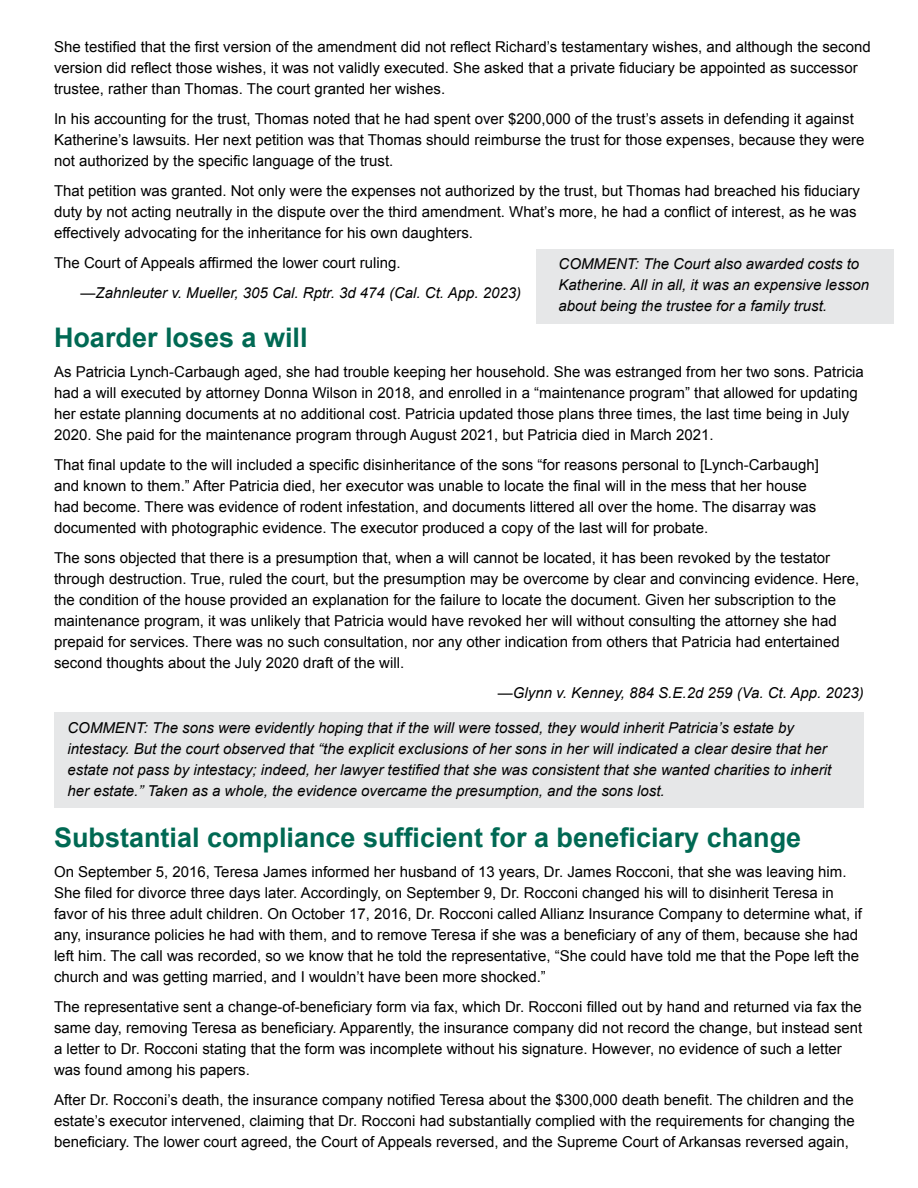
<style>
.page{position:relative;width:918px;height:1188px;background:#fff}
.page>*{position:absolute;margin:0;border:0;box-sizing:border-box;transform-origin:0 0}
.t1{font:700 27px "Arial";color:#006953}
.t2{font:15px/21px "Arial";color:#000}
.t3{font:italic 15px/21px "Arial";color:#000}
</style>
<div class="page">
<div style="left:536px;top:249px;width:357px;height:74px;background:#e6e7e8"></div>
<div style="left:54px;top:713px;width:810px;height:95px;background:#e6e7e8"></div>
<p class="t2" style="left:54px;top:36px;width:818px">She testified that the first version of the amendment did not reflect Richard’s testamentary wishes, and although the second version did reflect those wishes, it was not validly executed. She asked that a private fiduciary be appointed as successor trustee, rather than Thomas. The court granted her wishes.</p>
<p class="t2" style="left:54px;top:108px;width:812px">In his accounting for the trust, Thomas noted that he had spent over $200,000 of the trust’s assets in defending it against<br>Katherine’s lawsuits. Her next petition was that Thomas should reimburse the trust for those expenses, because they were not authorized by the specific language of the trust.</p>
<p class="t2" style="left:54px;top:180px;width:807px">That petition was granted. Not only were the expenses not authorized by the trust, but Thomas had breached his fiduciary duty by not acting neutrally in the dispute over the third amendment. What’s more, he had a conflict of interest, as he was effectively advocating for the inheritance for his own daughters.</p>
<p class="t2" style="left:54px;top:252px;width:348px">The Court of Appeals affirmed the lower court ruling.</p>
<p class="t3" style="left:81px;top:282px;width:442px">—Zahnleuter v. Mueller, 305 Cal. Rptr. 3d 474 (Cal. Ct. App. 2023)</p>
<p class="t3" style="left:559px;top:254px;width:312px">COMMENT: The Court also awarded costs to<br>Katherine. All in all, it was an expensive lesson about being the trustee for a family trust.</p>
<h1 class="t1" style="left:54px;top:320px;width:255px">Hoarder loses a will</h1>
<p class="t2" style="left:54px;top:362px;width:811px">As Patricia Lynch-Carbaugh aged, she had trouble keeping her household. She was estranged from her two sons. Patricia had a will executed by attorney Donna Wilson in 2018, and enrolled in a “maintenance program” that allowed for updating her estate planning documents at no additional cost. Patricia updated those plans three times, the last time being in July 2020. She paid for the maintenance program through August 2021, but Patricia died in March 2021.</p>
<p class="t2" style="left:54px;top:455px;width:766px">That final update to the will included a specific disinheritance of the sons “for reasons personal to [Lynch-Carbaugh] and known to them.” After Patricia died, her executor was unable to locate the final will in the mess that her house had become. There was evidence of rodent infestation, and documents littered all over the home. The disarray was documented with photographic evidence. The executor produced a copy of the last will for probate.</p>
<p class="t2" style="left:54px;top:548px;width:807px">The sons objected that there is a presumption that, when a will cannot be located, it has been revoked by the testator through destruction. True, ruled the court, but the presumption may be overcome by clear and convincing evidence. Here, the condition of the house provided an explanation for the failure to locate the document. Given her subscription to the maintenance program, it was unlikely that Patricia would have revoked her will without consulting the attorney she had prepaid for services. There was no such consultation, nor any other indication from others that Patricia had entertained second thoughts about the July 2020 draft of the will.</p>
<p class="t3" style="left:498px;top:683px;width:368px">—Glynn v. Kenney, 884 S.E.2d 259 (Va. Ct. App. 2023)</p>
<p class="t3" style="left:68px;top:717px;width:765px">COMMENT: The sons were evidently hoping that if the will were tossed, they would inherit Patricia’s estate by intestacy. But the court observed that “the explicit exclusions of her sons in her will indicated a clear desire that her estate not pass by intestacy; indeed, her lawyer testified that she was consistent that she wanted charities to inherit her estate.” Taken as a whole, the evidence overcame the presumption, and the sons lost.</p>
<h1 class="t1" style="left:54px;top:819px;width:749px">Substantial compliance sufficient for a beneficiary change</h1>
<p class="t2" style="left:54px;top:861px;width:809px">On September 5, 2016, Teresa James informed her husband of 13 years, Dr. James Rocconi, that she was leaving him.<br>She filed for divorce three days later. Accordingly, on September 9, Dr. Rocconi changed his will to disinherit Teresa in favor of his three adult children. On October 17, 2016, Dr. Rocconi called Allianz Insurance Company to determine what, if any, insurance policies he had with them, and to remove Teresa if she was a beneficiary of any of them, because she had left him. The call was recorded, so we know that he told the representative, “She could have told me that the Pope left the church and was getting married, and I wouldn’t have been more shocked.”</p>
<p class="t2" style="left:54px;top:996px;width:810px">The representative sent a change-of-beneficiary form via fax, which Dr. Rocconi filled out by hand and returned via fax the same day, removing Teresa as beneficiary. Apparently, the insurance company did not record the change, but instead sent a letter to Dr. Rocconi stating that the form was incomplete without his signature. However, no evidence of such a letter was found among his papers.</p>
<p class="t2" style="left:54px;top:1089px;width:802px;text-align:justify">After Dr. Rocconi’s death, the insurance company notified Teresa about the $300,000 death benefit. The children and the estate’s executor intervened, claiming that Dr. Rocconi had substantially complied with the requirements for changing the beneficiary. The lower court agreed, the Court of Appeals reversed, and the Supreme Court of Arkansas reversed again,</p>
</div>
